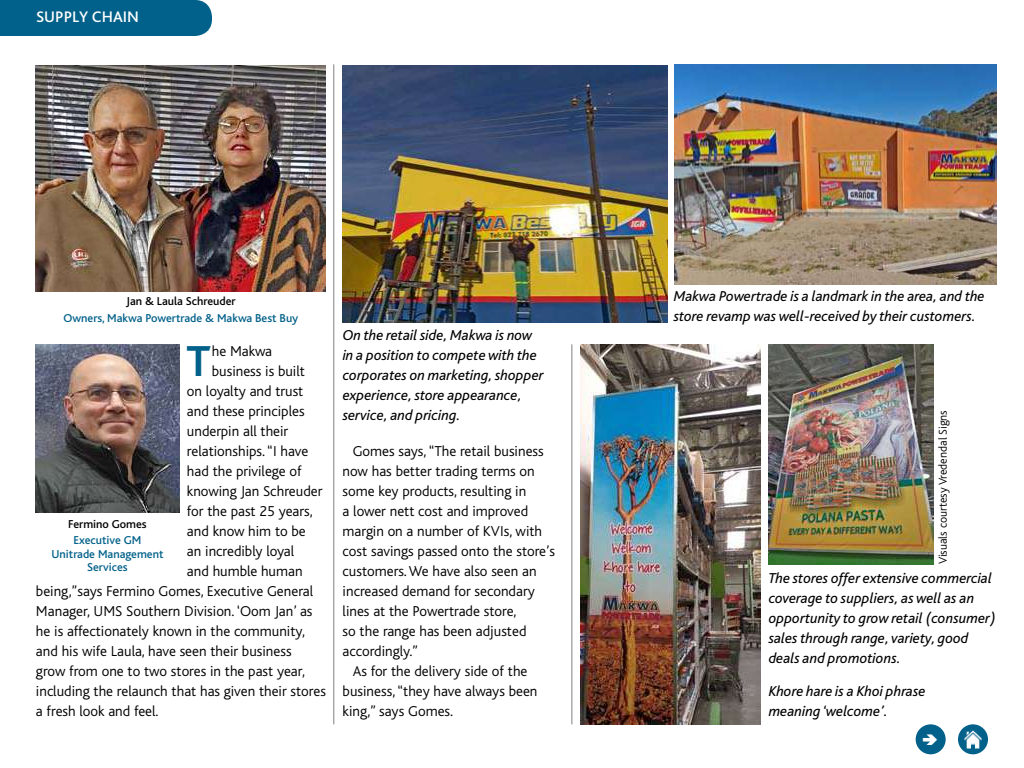
<style>
.page{position:relative;width:1024px;height:768px;background:#fff}
.page>*{position:absolute;margin:0;border:0;box-sizing:border-box;transform-origin:0 0}
.t1{font:700 45.3px "Bliss Pro";color:#02618a}
.t2{font:500 16px "Bliss Pro";color:#fff}
.t3{font:300 15px "Bliss";color:#000}
.t4{font:italic 15px/20px "Bliss";color:#000}
.t5{font:500 12px/13.5px "Bliss";color:#02618a;text-align:center}
.t6{font:500 12px "Bliss";color:#000}
.t7{font:300 12px "Bliss";color:#000}
</style>
<div class="page">
<div style="left:916px;top:724px;width:30px;height:30px;background:#02618a;border-radius:50%"></div>
<div style="left:958px;top:724px;width:30px;height:30px;background:#02618a;border-radius:50%"></div>
<img style="left:964px;top:730px;width:18px;height:18px">
<hr style="left:572px;top:344px;width:1px;height:380px;background:#808285">
<hr style="left:334px;top:64px;width:1px;height:660px;background:#808285">
<div style="left:0;top:0;width:212px;height:36px;background:#02618a"></div>
<img style="left:769px;top:344px;width:165px;height:221px">
<img style="left:674px;top:64px;width:322px;height:220px">
<img style="left:343px;top:65px;width:325px;height:258px">
<img style="left:581px;top:344px;width:180px;height:380px">
<img style="left:36px;top:344px;width:144px;height:168px">
<img style="left:36px;top:65px;width:290px;height:227px">
<p class="t2" style="left:36px;top:6px;width:105px">SUPPLY CHAIN</p>
<p class="t6" style="left:126px;top:295px;width:111px">Jan &amp; Laula Schreuder</p>
<p class="t5" style="left:64px;top:311px;width:236px">Owners, Makwa Powertrade &amp; Makwa Best Buy</p>
<h1 class="t1" style="left:186px;top:333px;width:26px">T</h1>
<p class="t3" style="left:212px;top:343px;width:62px">he Makwa</p>
<p class="t3" style="left:212px;top:363px;width:95px">business is built</p>
<p class="t3" style="left:187px;top:383px;width:118px">on loyalty and trust</p>
<p class="t3" style="left:187px;top:403px;width:119px">and these principles</p>
<p class="t3" style="left:187px;top:423px;width:103px">underpin all their</p>
<p class="t3" style="left:187px;top:443px;width:123px">relationships. “I have</p>
<p class="t3" style="left:187px;top:463px;width:116px">had the privilege of</p>
<p class="t3" style="left:187px;top:483px;width:137px">knowing Jan Schreuder</p>
<p class="t3" style="left:187px;top:503px;width:127px">for the past 25 years,</p>
<p class="t3" style="left:187px;top:523px;width:120px">and know him to be</p>
<p class="t3" style="left:187px;top:543px;width:109px">an incredibly loyal</p>
<p class="t3" style="left:187px;top:563px;width:117px">and humble human</p>
<p class="t3" style="left:36px;top:583px;width:279px">being,”says Fermino Gomes, Executive General</p>
<p class="t3" style="left:36px;top:603px;width:278px">Manager, UMS Southern Division. ‘Oom Jan’ as</p>
<p class="t3" style="left:36px;top:623px;width:270px">he is affectionately known in the community,</p>
<p class="t3" style="left:36px;top:643px;width:257px">and his wife Laula, have seen their business</p>
<p class="t3" style="left:36px;top:663px;width:271px">grow from one to two stores in the past year,</p>
<p class="t3" style="left:36px;top:683px;width:291px">including the relaunch that has given their stores</p>
<p class="t3" style="left:36px;top:703px;width:124px">a fresh look and feel.</p>
<p class="t6" style="left:68px;top:517px;width:80px">Fermino Gomes</p>
<p class="t5" style="left:52px;top:534px;width:113px">Executive GM<br>Unitrade Management<br>Services</p>
<p class="t4" style="left:343px;top:326px;width:203px">On the retail side, Makwa is now in a position to compete with the corporates on marketing, shopper experience, store appearance, service, and pricing.</p>
<p class="t3" style="left:353px;top:443px;width:193px">Gomes says, “The retail business</p>
<p class="t3" style="left:343px;top:463px;width:194px">now has better trading terms on</p>
<p class="t3" style="left:343px;top:483px;width:185px">some key products, resulting in</p>
<p class="t3" style="left:343px;top:503px;width:187px">a lower nett cost and improved</p>
<p class="t3" style="left:343px;top:523px;width:201px">margin on a number of KVIs, with</p>
<p class="t3" style="left:343px;top:543px;width:214px">cost savings passed onto the store’s</p>
<p class="t3" style="left:343px;top:563px;width:195px">customers. We have also seen an</p>
<p class="t3" style="left:343px;top:583px;width:194px">increased demand for secondary</p>
<p class="t3" style="left:343px;top:603px;width:175px">lines at the Powertrade store,</p>
<p class="t3" style="left:343px;top:623px;width:185px">so the range has been adjusted</p>
<p class="t3" style="left:343px;top:643px;width:77px">accordingly.”</p>
<p class="t3" style="left:353px;top:663px;width:176px">As for the delivery side of the</p>
<p class="t3" style="left:343px;top:683px;width:196px">business, “they have always been</p>
<p class="t3" style="left:343px;top:703px;width:112px">king,” says Gomes.</p>
<p class="t4" style="left:674px;top:287px;width:313px">Makwa Powertrade is a landmark in the area, and the store revamp was well-received by their customers.</p>
<p class="t7" style="left:937px;top:564px;width:156px;rotate:-90deg">Visuals courtesy Vredendal Signs</p>
<p class="t4" style="left:769px;top:569px;width:229px">The stores offer extensive commercial coverage to suppliers, as well as an opportunity to grow retail (consumer) sales through range, variety, good deals and promotions.</p>
<p class="t4" style="left:769px;top:681px;width:159px">Khore hare is a Khoi phrase meaning ‘welcome’.</p>
</div>
